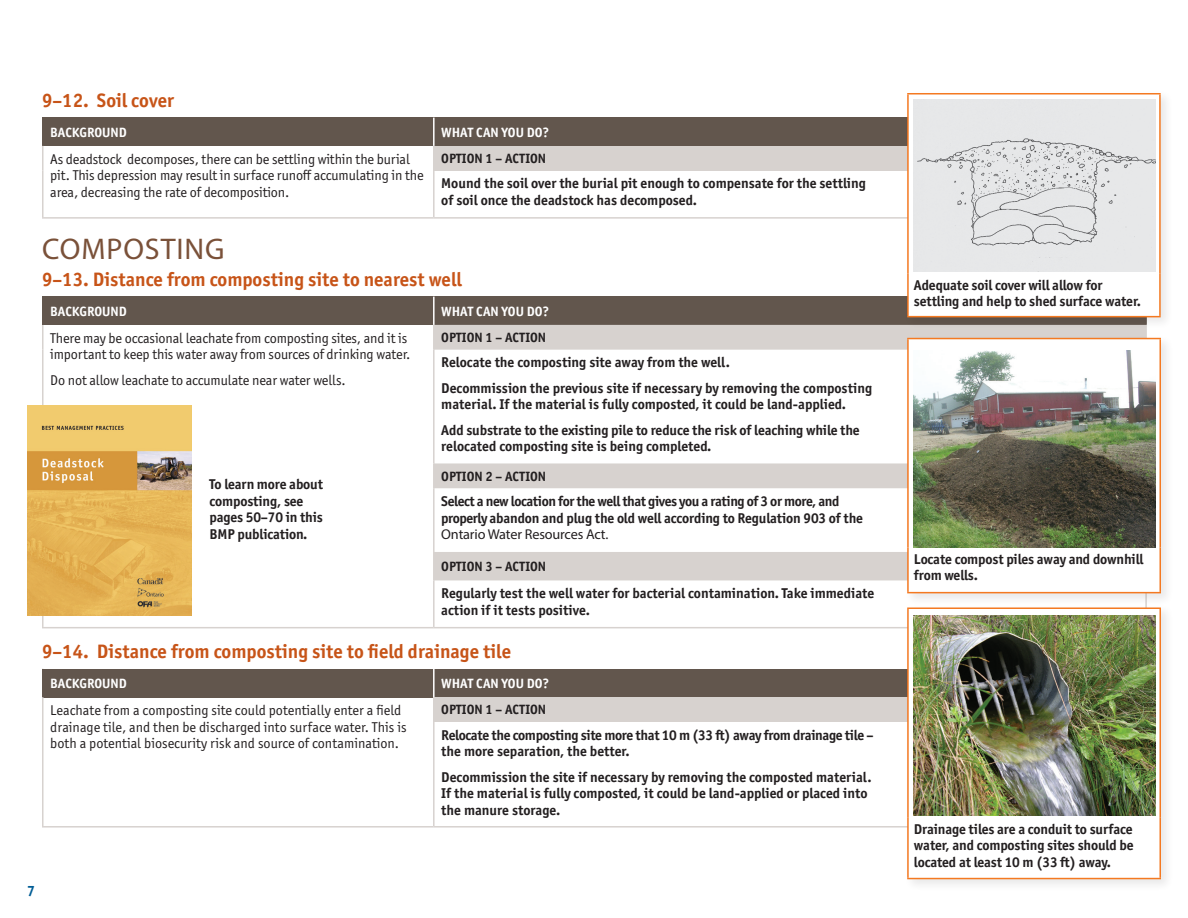
<style>
.page{position:relative;width:1188px;height:918px;background:#fff}
.page>*{position:absolute;margin:0;border:0;box-sizing:border-box;transform-origin:0 0}
.t1{font:30px "Myriad Pro";letter-spacing:.03em;color:#7a5139}
.t2{font:700 19.5px "Officina Sans ITC Pro";color:#c75418}
.t3{font:700 15px "Officina Sans ITC Pro";color:#005d95}
.t4{font:700 14.25px/16.5px "Officina Sans ITC Pro";color:#231f20}
.t5{font:14.25px/16.5px "Officina Sans ITC Pro";letter-spacing:-.01em;color:#231f20}
.t6{font:700 14.25px/16.5px "Officina Sans ITC Pro";letter-spacing:-.03em;color:#231f20}
.t7{font:700 14.25px/16.5px "Officina Sans ITC Pro";letter-spacing:-.025em;color:#231f20}
.t8{font:14.25px "Myriad Pro";letter-spacing:-.01em;color:#231f20}
.t9{font:700 13.5px "Officina Sans ITC Pro";color:#231f20}
.t10{font:700 13.5px "Officina Sans ITC Pro";color:#fff}
</style>
<div class="page">
<div style="left:43px;top:118px;width:391px;height:28px;background:#62564d"></div>
<div style="left:434px;top:118px;width:712px;height:28px;background:#62564d"></div>
<div style="left:434px;top:146px;width:712px;height:25px;background:#d7d2cf"></div>
<hr style="left:42px;top:118px;width:2px;height:28px;background:#62564d">
<hr style="left:42px;top:146px;width:2px;height:25px;background:#d7d2cf">
<hr style="left:433px;top:146px;width:2px;height:25px;background:#d7d2cf">
<hr style="left:42px;top:171px;width:2px;height:46px;background:#d7d2cf">
<hr style="left:42px;top:217px;width:392px;height:2px;background:#d7d2cf">
<hr style="left:433px;top:171px;width:2px;height:46px;background:#d7d2cf">
<hr style="left:434px;top:217px;width:713px;height:2px;background:#d7d2cf">
<hr style="left:433px;top:118px;width:2px;height:28px;background:#fff">
<div style="left:43px;top:297px;width:391px;height:28px;background:#62564d"></div>
<div style="left:434px;top:297px;width:712px;height:28px;background:#62564d"></div>
<svg style="left:435px;top:325px;width:710px;height:255px"></svg>
<hr style="left:433px;top:325px;width:2px;height:25px;background:#d7d2cf">
<hr style="left:433px;top:463px;width:2px;height:25px;background:#d7d2cf">
<hr style="left:433px;top:488px;width:2px;height:64px;background:#d7d2cf">
<hr style="left:433px;top:552px;width:2px;height:28px;background:#d7d2cf">
<hr style="left:433px;top:580px;width:2px;height:47px;background:#d7d2cf">
<hr style="left:42px;top:325px;width:2px;height:25px;background:#d7d2cf">
<hr style="left:42px;top:350px;width:2px;height:113px;background:#d7d2cf">
<hr style="left:42px;top:580px;width:2px;height:47px;background:#d7d2cf">
<hr style="left:42px;top:627px;width:392px;height:1px;background:#d7d2cf">
<hr style="left:1145px;top:325px;width:2px;height:25px;background:#d7d2cf">
<hr style="left:434px;top:627px;width:713px;height:1px;background:#d7d2cf">
<hr style="left:42px;top:297px;width:2px;height:28px;background:#62564d">
<hr style="left:433px;top:350px;width:2px;height:113px;background:#d7d2cf">
<hr style="left:433px;top:297px;width:2px;height:28px;background:#fff">
<div style="left:43px;top:669px;width:391px;height:28px;background:#62564d"></div>
<div style="left:434px;top:669px;width:712px;height:28px;background:#62564d"></div>
<div style="left:434px;top:697px;width:712px;height:25px;background:#d7d2cf"></div>
<hr style="left:42px;top:669px;width:2px;height:28px;background:#62564d">
<hr style="left:42px;top:697px;width:2px;height:25px;background:#d7d2cf">
<hr style="left:433px;top:697px;width:2px;height:25px;background:#d7d2cf">
<hr style="left:42px;top:722px;width:2px;height:104px;background:#d7d2cf">
<hr style="left:42px;top:826px;width:392px;height:2px;background:#d7d2cf">
<hr style="left:433px;top:722px;width:2px;height:104px;background:#d7d2cf">
<hr style="left:434px;top:826px;width:713px;height:2px;background:#d7d2cf">
<hr style="left:433px;top:669px;width:2px;height:28px;background:#fff">
<div style="left:904px;top:89px;width:269px;height:241px;background:#231f20;opacity:.1"></div>
<div style="left:908px;top:94px;width:252px;height:179px;background:linear-gradient(to right,#fff,#fff)"></div>
<div style="left:908px;top:273px;width:252px;height:44px;background:#fff"></div>
<hr style="left:907px;top:93px;width:254px;height:1px;background:#f47921">
<hr style="left:907px;top:95px;width:2px;height:178px;background:#f47921">
<hr style="left:1159px;top:95px;width:2px;height:178px;background:#f47921">
<hr style="left:907px;top:273px;width:2px;height:43px;background:#f47921">
<hr style="left:1159px;top:273px;width:2px;height:43px;background:#f47921">
<hr style="left:907px;top:316px;width:254px;height:1px;background:#f47921">
<img style="left:914px;top:100px;width:241px;height:172px">
<div style="left:904px;top:334px;width:270px;height:272px;background:#231f20;opacity:.1"></div>
<div style="left:908px;top:339px;width:252px;height:209px;background:#fff"></div>
<div style="left:908px;top:548px;width:252px;height:45px;background:#fff"></div>
<hr style="left:907px;top:338px;width:254px;height:1px;background:#f47921">
<hr style="left:907px;top:339px;width:2px;height:209px;background:#f47921">
<hr style="left:1160px;top:339px;width:1px;height:209px;background:#f47921">
<hr style="left:907px;top:548px;width:2px;height:44px;background:#f47921">
<hr style="left:1160px;top:548px;width:1px;height:44px;background:#f47921">
<hr style="left:907px;top:592px;width:254px;height:1px;background:#f47921">
<img style="left:914px;top:351px;width:241px;height:197px">
<div style="left:904px;top:604px;width:270px;height:288px;background:#231f20;opacity:.1"></div>
<div style="left:908px;top:608px;width:252px;height:209px;background:#fff"></div>
<div style="left:908px;top:817px;width:252px;height:62px;background:#fff"></div>
<hr style="left:907px;top:608px;width:254px;height:1px;background:#f47921">
<hr style="left:907px;top:609px;width:2px;height:208px;background:#f47921">
<hr style="left:1160px;top:609px;width:1px;height:208px;background:#f47921">
<hr style="left:907px;top:817px;width:2px;height:61px;background:#f47921">
<hr style="left:1160px;top:817px;width:1px;height:61px;background:#f47921">
<hr style="left:907px;top:878px;width:254px;height:1px;background:#f47921">
<img style="left:914px;top:615px;width:241px;height:201px">
<img style="left:27px;top:405px;width:165px;height:210px">
<h2 class="t2" style="left:42px;top:88px;width:133px">9–12. Soil cover</h2>
<p class="t10" style="left:50px;top:124px;width:78px">BACKGROUND</p>
<p class="t10" style="left:441px;top:124px;width:109px">WHAT CAN YOU DO?</p>
<p class="t5" style="left:50px;top:151px;width:375px">As deadstock decomposes, there can be settling within the burial pit. This depression may result in surface runoff accumulating in the area, decreasing the rate of decomposition.</p>
<p class="t9" style="left:441px;top:150px;width:106px">OPTION 1 – ACTION</p>
<p class="t4" style="left:441px;top:175px;width:426px">Mound the soil over the burial pit enough to compensate for the settling of soil once the deadstock has decomposed.</p>
<h1 class="t1" style="left:42px;top:231px;width:184px">COMPOSTING</h1>
<h2 class="t2" style="left:42px;top:267px;width:421px">9–13. Distance from composting site to nearest well</h2>
<p class="t10" style="left:50px;top:303px;width:78px">BACKGROUND</p>
<p class="t10" style="left:441px;top:303px;width:109px">WHAT CAN YOU DO?</p>
<p class="t5" style="left:50px;top:330px;width:362px">There may be occasional leachate from composting sites, and it is important to keep this water away from sources of drinking water.</p>
<p class="t5" style="left:50px;top:372px;width:297px">Do not allow leachate to accumulate near water wells.</p>
<p class="t9" style="left:441px;top:329px;width:106px">OPTION 1 – ACTION</p>
<p class="t4" style="left:441px;top:350px;width:432px;line-height:25.5px">Relocate the composting site away from the well.<br>Decommission the previous site if necessary by removing the composting</p>
<p class="t4" style="left:441px;top:392px;width:420px;line-height:25.5px">material. If the material is fully composted, it could be land-applied.<br>Add substrate to the existing pile to reduce the risk of leaching while the</p>
<p class="t4" style="left:441px;top:438px;width:272px">relocated composting site is being completed.</p>
<p class="t9" style="left:441px;top:468px;width:106px">OPTION 2 – ACTION</p>
<p class="t6" style="left:441px;top:493px;width:423px">Select a new location for the well that gives you a rating of 3 or more, and properly abandon and plug the old well according to Regulation 903 of the</p>
<p class="t8" style="left:441px;top:526px;width:169px">Ontario Water Resources Act.</p>
<p class="t9" style="left:441px;top:558px;width:106px">OPTION 3 – ACTION</p>
<p class="t4" style="left:441px;top:585px;width:435px">Regularly test the well water for bacterial contamination. Take immediate action if it tests positive.</p>
<h2 class="t2" style="left:42px;top:640px;width:471px">9–14. Distance from composting site to field drainage tile</h2>
<p class="t10" style="left:50px;top:675px;width:78px">BACKGROUND</p>
<p class="t10" style="left:441px;top:675px;width:109px">WHAT CAN YOU DO?</p>
<p class="t5" style="left:50px;top:702px;width:358px">Leachate from a composting site could potentially enter a field drainage tile, and then be discharged into surface water. This is both a potential biosecurity risk and source of contamination.</p>
<p class="t9" style="left:441px;top:701px;width:106px">OPTION 1 – ACTION</p>
<p class="t4" style="left:210px;top:476px;width:115px">To learn more about composting, see pages 50–70 in this<br>BMP publication.</p>
<p class="t7" style="left:441px;top:727px;width:434px">Relocate the composting site more that 10 m (33 ft) away from drainage tile – the more separation, the better.</p>
<p class="t4" style="left:441px;top:769px;width:432px">Decommission the site if necessary by removing the composted material.<br>If the material is fully composted, it could be land-applied or placed into the manure storage.</p>
<p class="t3" style="left:27px;top:882px;width:10px">7</p>
<p class="t4" style="left:914px;top:276px;width:229px">Adequate soil cover will allow for settling and help to shed surface water.</p>
<p class="t4" style="left:914px;top:551px;width:231px">Locate compost piles away and downhill from wells.</p>
<p class="t4" style="left:914px;top:820px;width:221px;text-align:justify">Drainage tiles are a conduit to surface water, and composting sites should be located at least 10 m (33 ft) away.</p>
</div>
